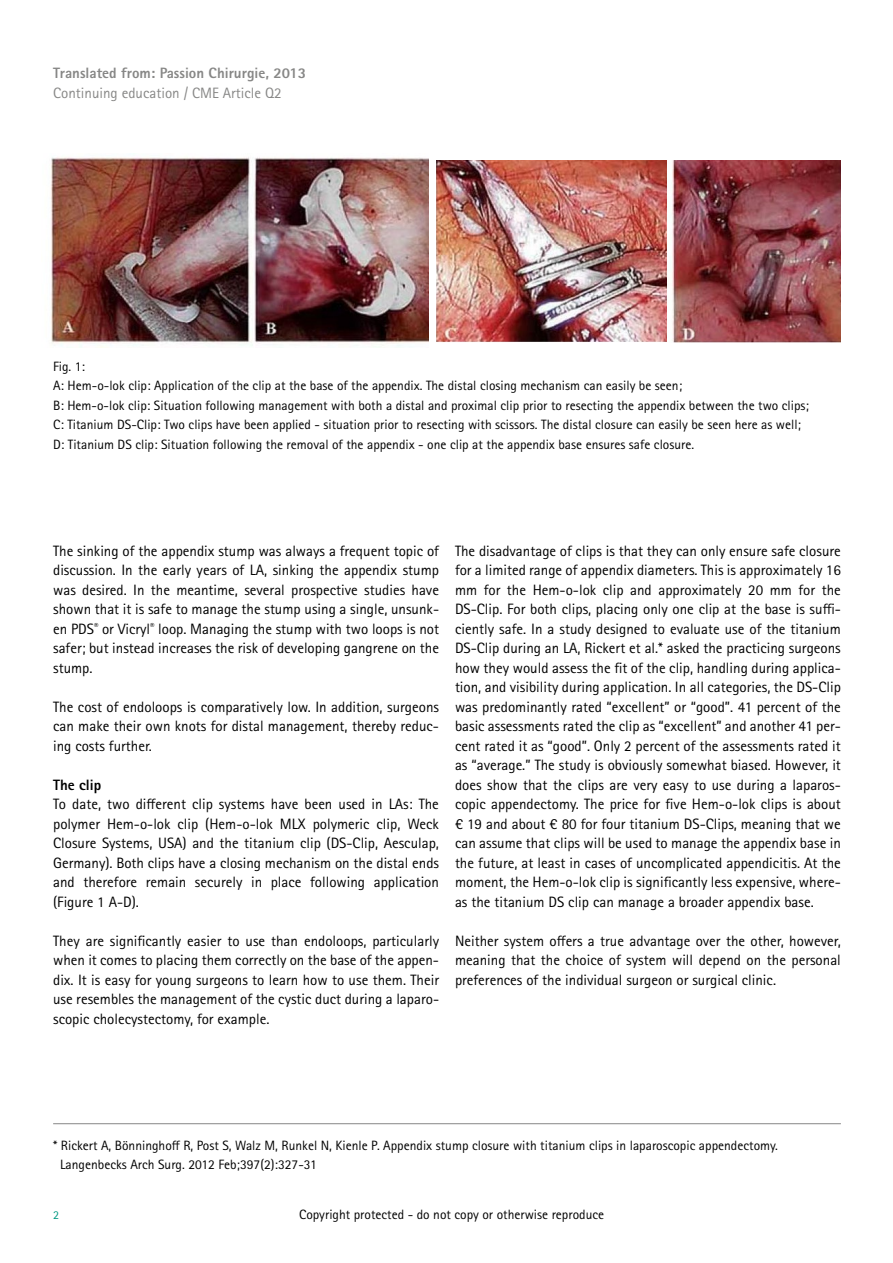
<style>
.page{position:relative;width:893px;height:1263px;background:#fff}
.page>*{position:absolute;margin:0;border:0;box-sizing:border-box;transform-origin:0 0}
.t1{font:15px/19.5px "Rotis Sans Serif Pro";color:#000;text-align:justify}
.t2{font:800 15px "Rotis Sans Serif Pro";color:#878786}
.t3{font:15px "Rotis Sans Serif Pro";color:#878786}
.t4{font:800 15px "Rotis Sans Serif Pro";color:#000}
.t5{font:13.5px/19.5px "Rotis Sans Serif Pro";color:#000}
.t6{font:12px "Rotis Sans Serif Pro";color:#009881}
</style>
<div class="page">
<img style="left:51px;top:157px;width:377px;height:191px">
<img style="left:666px;top:160px;width:175px;height:182px">
<img style="left:437px;top:160px;width:229px;height:182px">
<hr style="left:53px;top:1123px;width:788px;height:1px;background:#878786">
<p class="t2" style="left:53px;top:64px;width:255px">Translated from: Passion Chirurgie, 2013</p>
<p class="t3" style="left:53px;top:84px;width:230px">Continuing education / CME Article Q2</p>
<p class="t5" style="left:53px;top:357px;width:757px">Fig. 1:<br>A: Hem-o-lok clip: Application of the clip at the base of the appendix. The distal closing mechanism can easily be seen;<br>B: Hem-o-lok clip: Situation following management with both a distal and proximal clip prior to resecting the appendix between the two clips; C: Titanium DS-Clip: Two clips have been applied - situation prior to resecting with scissors. The distal closure can easily be seen here as well; D: Titanium DS clip: Situation following the removal of the appendix - one clip at the appendix base ensures safe closure.</p>
<p class="t1" style="left:53px;top:541px;width:387px">The sinking of the appendix stump was always a frequent topic of discussion. In the early years of LA, sinking the appendix stump was desired. In the meantime, several prospective studies have shown that it is safe to manage the stump using a single, unsunk&shy;en PDS<sup>®</sup> or Vicryl<sup>®</sup> loop. Managing the stump with two loops is not safer; but instead increases the risk of developing gangrene on the stump.</p>
<p class="t1" style="left:53px;top:697px;width:387px">The cost of endoloops is comparatively low. In addition, surgeons can make their own knots for distal management, thereby reduc&shy;ing costs further.</p>
<p class="t4" style="left:53px;top:775px;width:50px">The clip</p>
<p class="t1" style="left:53px;top:794px;width:387px">To date, two different clip systems have been used in LAs: The polymer Hem-o-lok clip (Hem-o-lok MLX polymeric clip, Weck Closure Systems, USA) and the titanium clip (DS-Clip, Aesculap, Germany). Both clips have a closing mechanism on the distal ends and therefore remain securely in place following application (Figure 1 A-D).</p>
<p class="t1" style="left:53px;top:931px;width:387px">They are significantly easier to use than endoloops, particularly when it comes to placing them correctly on the base of the appen&shy;dix. It is easy for young surgeons to learn how to use them. Their use resembles the management of the cystic duct during a laparo&shy;scopic cholecystectomy, for example.</p>
<p class="t1" style="left:455px;top:541px;width:387px">The disadvantage of clips is that they can only ensure safe closure for a limited range of appendix diameters. This is approximately 16 mm for the Hem-o-lok clip and approximately 20 mm for the DS-Clip. For both clips, placing only one clip at the base is suffi&shy;ciently safe. In a study designed to evaluate use of the titanium DS-Clip during an LA, Rickert et al.* asked the practicing surgeons how they would assess the fit of the clip, handling during applica&shy;tion, and visibility during application. In all categories, the DS-Clip was predominantly rated “excellent” or “good”. 41 percent of the basic assessments rated the clip as “excellent” and another 41 per&shy;cent rated it as “good”. Only 2 percent of the assessments rated it as “average.” The study is obviously somewhat biased. However, it does show that the clips are very easy to use during a laparos&shy;copic appendectomy. The price for five Hem-o-lok clips is about € 19 and about € 80 for four titanium DS-Clips, meaning that we can assume that clips will be used to manage the appendix base in the future, at least in cases of uncomplicated appendicitis. At the moment, the Hem-o-lok clip is significantly less expensive, where&shy;as the titanium DS clip can manage a broader appendix base.</p>
<p class="t1" style="left:455px;top:931px;width:387px">Neither system offers a true advantage over the other, however, meaning that the choice of system will depend on the personal preferences of the individual surgeon or surgical clinic.</p>
<p class="t5" style="left:60px;top:1135px;width:719px;text-indent:-7px">* Rickert A, Bönninghoff R, Post S, Walz M, Runkel N, Kienle P. Appendix stump closure with titanium clips in laparoscopic appendectomy.<br>Langenbecks Arch Surg. 2012 Feb;397(2):327-31</p>
<p class="t6" style="left:53px;top:1207px;width:7px">2</p>
<p class="t5" style="left:299px;top:1204px;width:307px">Copyright protected - do not copy or otherwise reproduce</p>
</div>
